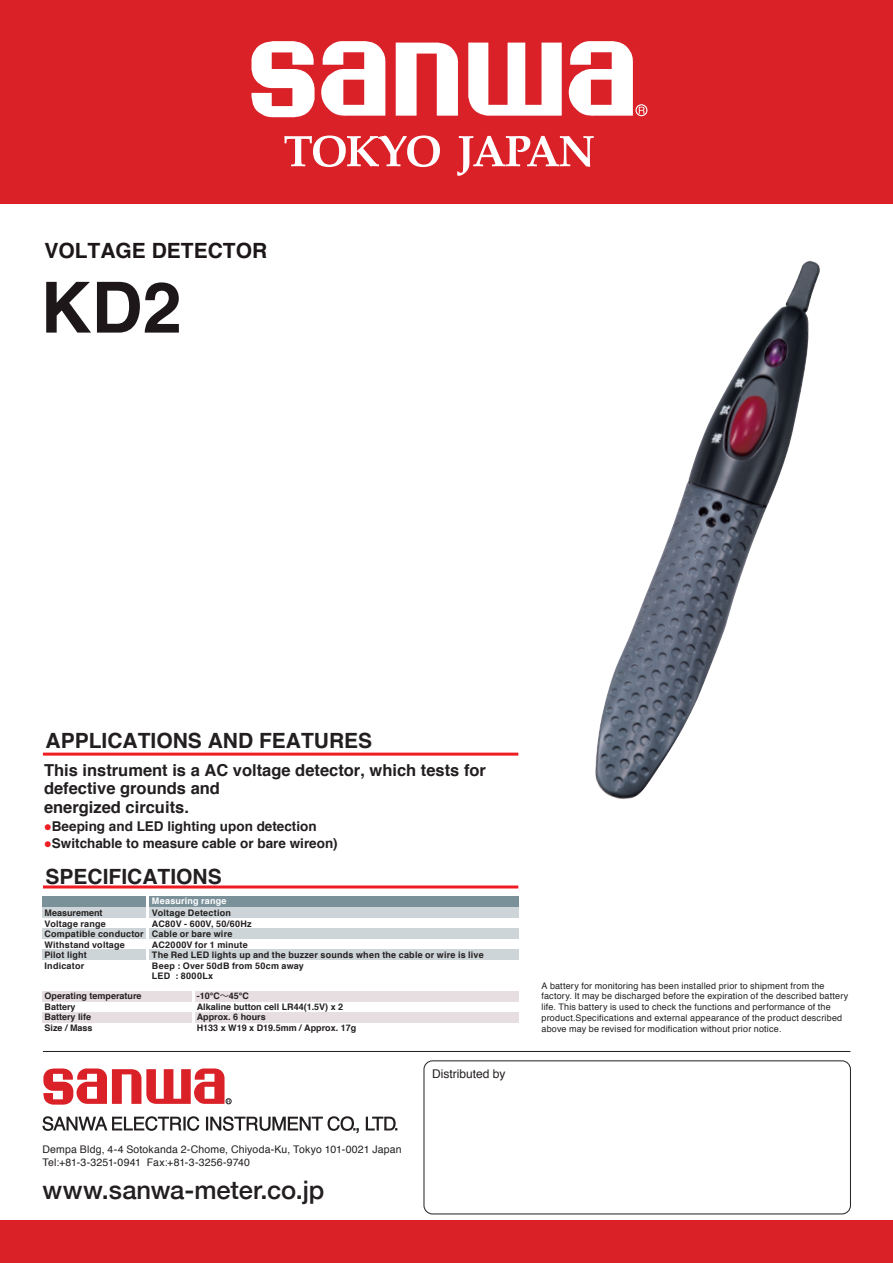
<style>
.page{position:relative;width:893px;height:1263px;background:#fff}
.page>*{position:absolute;margin:0;border:0;box-sizing:border-box;transform-origin:0 0}
.t1{font:700 70.5px "Helvetica";color:#1d171a}
.t2{font:500 25.5px "Helvetica Neue";color:#231f20}
.t3{font:700 21px "Helvetica";color:#231f20}
.t4{font:700 21px "Helvetica";color:#1d171a}
.t5{font:700 16.5px/18.3px "Helvetica";color:#231f20}
.t6{font:700 13.5px "Helvetica";color:#231f20}
.t7{font:12px "Helvetica";color:#231f20}
.t8{font:10.5px/12.6px "Helvetica";letter-spacing:.015em;color:#231f20}
.t9{font:9px/10.8px "Helvetica";letter-spacing:.02em;color:#231f20}
.t10{font:700 9px/10.5px "Helvetica";letter-spacing:.02em;color:#231f20}
.t11{font:700 9px/10.5px "Helvetica";color:#231f20}
.t12{font:700 9px "Helvetica";letter-spacing:.025em;color:#fff}
.s1{color:#ee1d23}
.s2{font-family:"Koz Go Pr 6 N";font-weight:400}
</style>
<div class="page">
<svg style="left:43px;top:1068px;width:188px;height:37px"></svg>
<div style="left:424px;top:1060px;width:427px;height:154px;border:1px solid #231f20;border-radius:9px"></div>
<div style="left:0;top:0;width:893px;height:204px;background:#da2128"></div>
<div style="left:0;top:1220px;width:893px;height:43px;background:#da2128"></div>
<svg style="left:251px;top:41px;width:64px;height:77px"></svg>
<svg style="left:321px;top:41px;width:64px;height:75px"></svg>
<svg style="left:396px;top:42px;width:62px;height:74px"></svg>
<svg style="left:468px;top:43px;width:94px;height:73px"></svg>
<svg style="left:569px;top:41px;width:78px;height:76px"></svg>
<svg style="left:284px;top:136px;width:156px;height:31px"></svg>
<svg style="left:457px;top:136px;width:137px;height:40px"></svg>
<svg style="left:43px;top:1116px;width:354px;height:17px"></svg>
<hr style="left:43px;top:1051px;width:807px;height:1px;background:#231f20">
<hr style="left:43px;top:753px;width:475px;height:3px;background:#ee1d23">
<div style="left:43px;top:991px;width:149px;height:11px;background:#e6dee0"></div>
<div style="left:195px;top:991px;width:323px;height:11px;background:#e6dee0"></div>
<div style="left:43px;top:1012px;width:149px;height:11px;background:#e6dee0"></div>
<div style="left:195px;top:1012px;width:323px;height:11px;background:#e6dee0"></div>
<div style="left:43px;top:896px;width:103px;height:10px;background:#7b919a"></div>
<div style="left:149px;top:896px;width:369px;height:10px;background:#7b919a"></div>
<div style="left:43px;top:907px;width:103px;height:11px;background:#ced5d8"></div>
<div style="left:149px;top:907px;width:369px;height:11px;background:#ced5d8"></div>
<div style="left:43px;top:928px;width:103px;height:11px;background:#ced5d8"></div>
<div style="left:149px;top:928px;width:369px;height:11px;background:#ced5d8"></div>
<div style="left:43px;top:949px;width:103px;height:11px;background:#ced5d8"></div>
<div style="left:149px;top:949px;width:369px;height:11px;background:#ced5d8"></div>
<hr style="left:43px;top:885px;width:475px;height:3px;background:#ee1d23">
<img style="left:595px;top:261px;width:225px;height:538px">
<h3 class="t4" style="left:44px;top:233px;width:224px">VOLTAGE DETECTOR</h3>
<h1 class="t1" style="left:41px;top:251px;width:143px">KD2</h1>
<h3 class="t3" style="left:46px;top:724px;width:328px">APPLICATIONS AND FEATURES</h3>
<h3 class="t5" style="left:44px;top:761px;width:443px">This instrument is a AC voltage detector, which tests for defective grounds and<br>energized circuits.</h3>
<h3 class="t6" style="left:44px;top:815px;width:274px"><span class="s1">●</span>Beeping and LED lighting upon detection</h3>
<h3 class="t6" style="left:44px;top:832px;width:296px"><span class="s1">●</span>Switchable to measure cable or bare wireon)</h3>
<h3 class="t3" style="left:46px;top:859px;width:178px">SPECIFICATIONS</h3>
<p class="t10" style="left:45px;top:908px;width:101px">Measurement<br>Voltage range<br>Compatible conductor<br>Withstand voltage<br>Pilot light<br>Indicator</p>
<p class="t12" style="left:152px;top:894px;width:76px">Measuring range</p>
<p class="t10" style="left:152px;top:908px;width:333px">Voltage Detection<br>AC80V - 600V, 50/60Hz<br>Cable or bare wire<br>AC2000V for 1 minute<br>The Red LED lights up and the buzzer sounds when the cable or wire is live<br>Beep : Over 50dB from 50cm away<br>LED : 8000Lx</p>
<p class="t11" style="left:45px;top:991px;width:99px">Operating temperature<br>Battery<br>Battery life<br>Size / Mass</p>
<p class="t11" style="left:197px;top:991px;width:161px">-10℃<span class="s2">～</span>45℃<br>Alkaline button cell LR44(1.5V) x 2<br>Approx. 6 hours<br>H133 x W19 x D19.5mm / Approx. 17g</p>
<p class="t8" style="left:43px;top:1143px;width:361px">Dempa Bldg, 4-4 Sotokanda 2-Chome, Chiyoda-Ku, Tokyo 101-0021 Japan<br>Tel:+81-3-3251-0941 Fax:+81-3-3256-9740</p>
<h2 class="t2" style="left:43px;top:1169px;width:283px">www.sanwa-meter.co.jp</h2>
<h3 class="t7" style="left:432px;top:1065px;width:75px">Distributed by</h3>
<p class="t9" style="left:541px;top:980px;width:308px">A battery for monitoring has been installed prior to shipment from the factory. It may be discharged before the expiration of the described battery life. This battery is used to check the functions and performance of the product.Specifications and external appearance of the product described above may be revised for modification without prior notice.</p>
</div>
